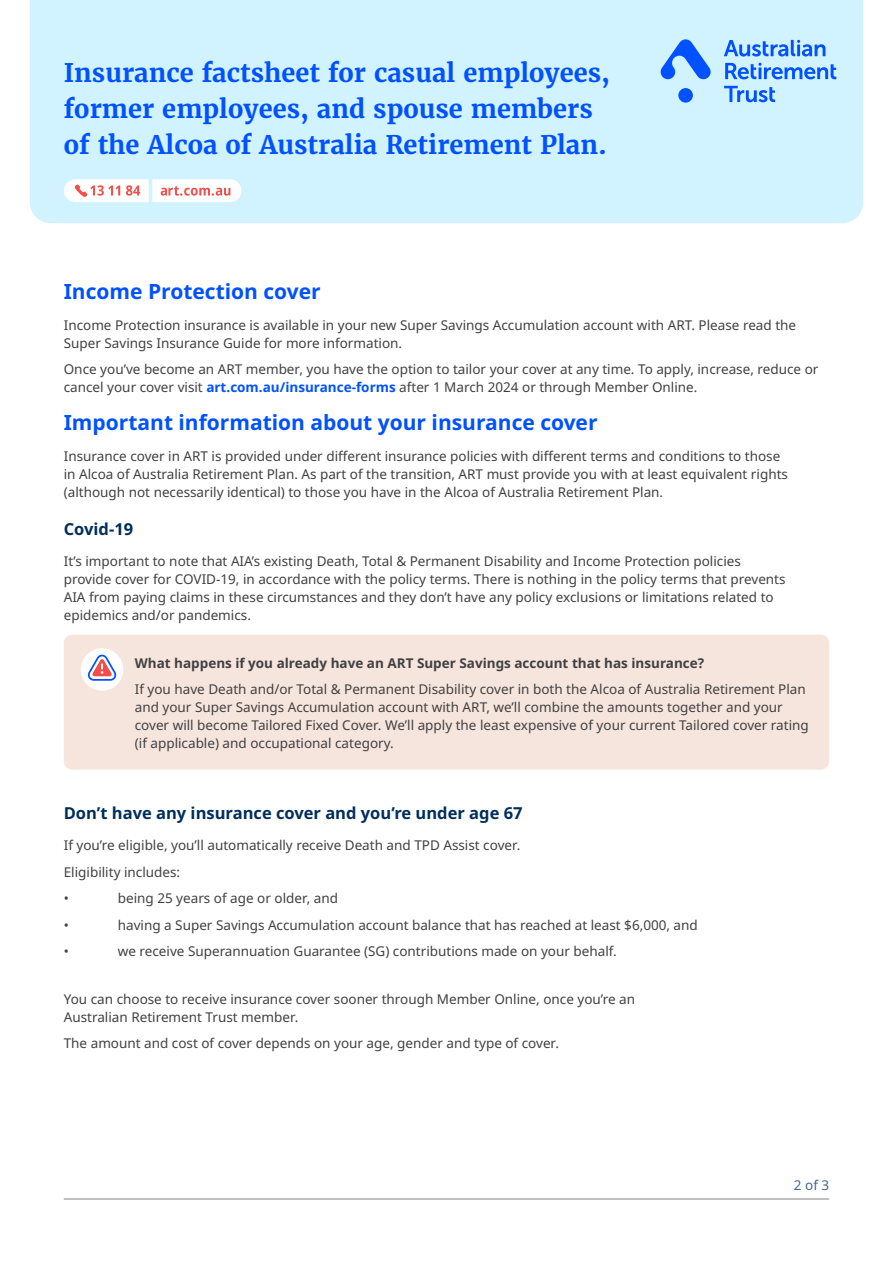
<style>
.page{position:relative;width:893px;height:1263px;background:#fff}
.page>*{position:absolute;margin:0;border:0;box-sizing:border-box;transform-origin:0 0}
.t1{font:700 25.5px/36px "Merriweather";color:#0051ff}
.t2{font:700 21px "Noto Sans";color:#0051ff}
.t3{font:700 16.5px "Noto Sans";color:#002e5a}
.t4{font:13.5px/18px "Noto Sans";color:#414042}
.t5{font:700 13.5px "Noto Sans";color:#414042}
.t6{font:13.5px "Noto Sans";color:#456890}
.s1{font-weight:700;color:#0052ff}
</style>
<div class="page">
<div style="left:30px;top:0;width:833px;height:223px;background:#d1f2ff"></div>
<svg style="left:724px;top:40px;width:112px;height:62px;background:#9cc9ff"></svg>
<svg style="left:661px;top:39px;width:50px;height:64px;background:#8bbcff"></svg>
<hr style="left:64px;top:1199px;width:765px;height:1px;background:#808285">
<svg style="left:64px;top:179px;width:177px;height:23px"></svg>
<div style="left:64px;top:635px;width:765px;height:135px;background:#f6e5dd;border-radius:8px"></div>
<div style="left:81px;top:648px;width:42px;height:43px;background:#fff;border-radius:50%"></div>
<svg style="left:88px;top:655px;width:28px;height:26px"></svg>
<h1 class="t1" style="left:64px;top:55px;width:548px">Insurance factsheet for casual employees, former employees, and spouse members of the Alcoa of Australia Retirement Plan.</h1>
<h2 class="t2" style="left:64px;top:276px;width:258px">Income Protection cover</h2>
<p class="t4" style="left:64px;top:316px;width:734px">Income Protection insurance is available in your new Super Savings Accumulation account with ART. Please read the<br>Super Savings Insurance Guide for more information.</p>
<p class="t4" style="left:64px;top:361px;width:756px">Once you’ve become an ART member, you have the option to tailor your cover at any time. To apply, increase, reduce or cancel your cover visit <span class="s1">art.com.au/insurance-forms</span> after 1 March 2024 or through Member Online.</p>
<h2 class="t2" style="left:64px;top:408px;width:535px">Important information about your insurance cover</h2>
<p class="t4" style="left:64px;top:447px;width:726px">Insurance cover in ART is provided under different insurance policies with different terms and conditions to those in Alcoa of Australia Retirement Plan. As part of the transition, ART must provide you with at least equivalent rights (although not necessarily identical) to those you have in the Alcoa of Australia Retirement Plan.</p>
<p class="t3" style="left:64px;top:517px;width:71px">Covid-19</p>
<p class="t4" style="left:64px;top:552px;width:723px">It’s important to note that AIA’s existing Death, Total &amp; Permanent Disability and Income Protection policies provide cover for COVID-19, in accordance with the policy terms. There is nothing in the policy terms that prevents AIA from paying claims in these circumstances and they don’t have any policy exclusions or limitations related to epidemics and/or pandemics.</p>
<p class="t5" style="left:135px;top:653px;width:571px">What happens if you already have an ART Super Savings account that has insurance?</p>
<p class="t4" style="left:135px;top:680px;width:675px">If you have Death and/or Total &amp; Permanent Disability cover in both the Alcoa of Australia Retirement Plan and your Super Savings Accumulation account with ART, we’ll combine the amounts together and your cover will become Tailored Fixed Cover. We’ll apply the least expensive of your current Tailored cover rating (if applicable) and occupational category.</p>
<p class="t3" style="left:64px;top:802px;width:460px">Don’t have any insurance cover and you’re under age 67</p>
<p class="t4" style="left:64px;top:832px;width:458px;line-height:26.5px">If you’re eligible, you’ll automatically receive Death and TPD Assist cover.<br>Eligibility includes:<br>•</p>
<p class="t4" style="left:118px;top:889px;width:222px">being 25 years of age or older, and</p>
<p class="t4" style="left:64px;top:916px;width:7px">•</p>
<p class="t4" style="left:118px;top:916px;width:582px">having a Super Savings Accumulation account balance that has reached at least $6,000, and</p>
<p class="t4" style="left:64px;top:942px;width:7px">•</p>
<p class="t4" style="left:118px;top:942px;width:501px">we receive Superannuation Guarantee (SG) contributions made on your behalf.</p>
<p class="t4" style="left:64px;top:990px;width:573px">You can choose to receive insurance cover sooner through Member Online, once you’re an<br>Australian Retirement Trust member.</p>
<p class="t4" style="left:64px;top:1035px;width:497px">The amount and cost of cover depends on your age, gender and type of cover.</p>
<p class="t6" style="left:794px;top:1175px;width:37px">2 of 3</p>
</div>
